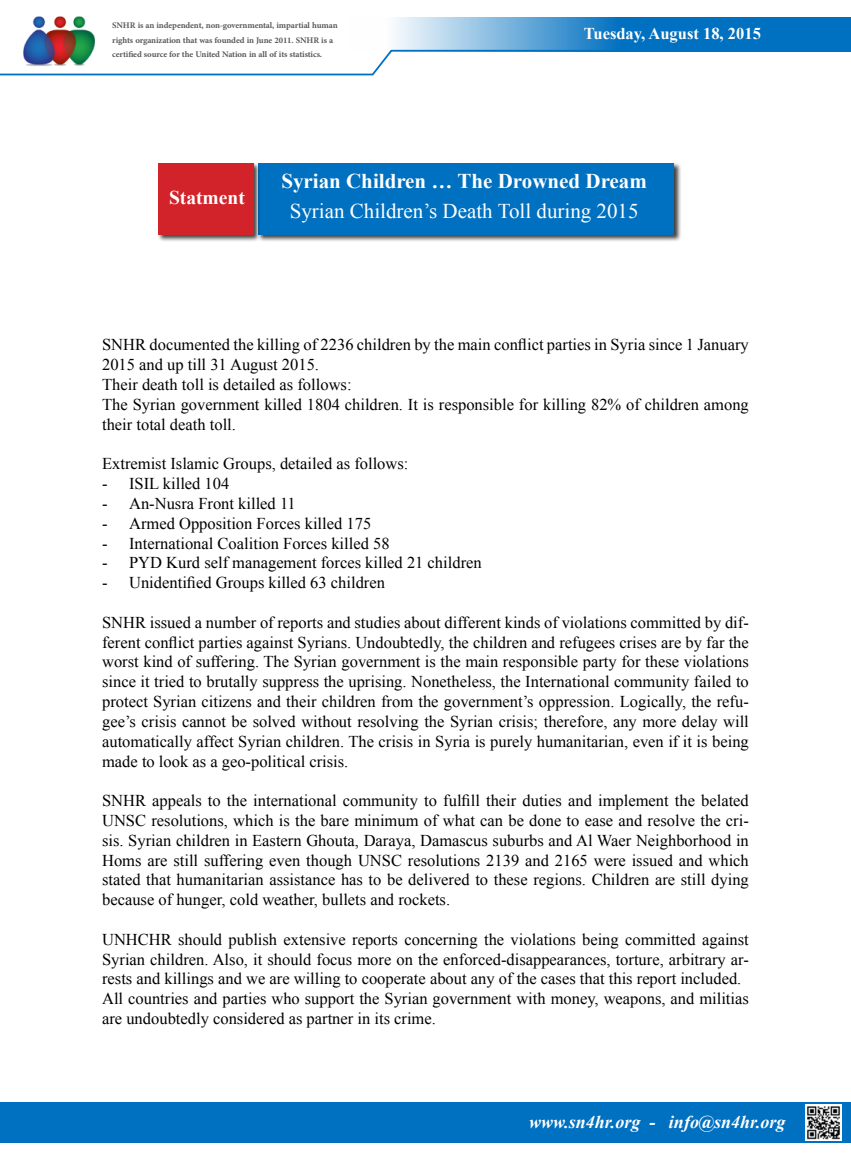
<style>
.page{position:relative;width:851px;height:1170px;background:#fff}
.page>*{position:absolute;margin:0;border:0;box-sizing:border-box;transform-origin:0 0}
.t1{font:21px "Times New Roman";color:#fff}
.t2{font:700 21px "Times New Roman";color:#fff}
.t3{font:700 19.5px "Times New Roman";color:#fff}
.t4{font:italic 700 18px "Times New Roman";color:#fff}
.t5{font:16.5px/19.8px "Times New Roman";color:#000}
.t6{font:700 16.5px "Times New Roman";color:#fff}
.t7{font:700 12px/14.4px "Adobe Arabic";letter-spacing:-.01em;color:#58595b}
</style>
<div class="page">
<img style="left:23px;top:16px;width:72px;height:33px">
<div style="left:0;top:1101px;width:850px;height:41px;background:#0070c0"></div>
<svg style="left:0;top:49px;width:392px;height:27px"></svg>
<img style="left:805px;top:1104px;width:36px;height:36px">
<svg style="left:349px;top:17px;width:501px;height:35px;background:#4b9ad2"></svg>
<div style="left:258px;top:163px;width:423px;height:79px;background:#000;opacity:.75"></div>
<div style="left:259px;top:163px;width:415px;height:72px;background:#0070c0"></div>
<div style="left:158px;top:163px;width:102px;height:79px;background:#000;opacity:.75"></div>
<div style="left:158px;top:163px;width:96px;height:72px;background:#d2232a"></div>
<p class="t7" style="left:112px;top:17px;width:227px">SNHR anis independent, non-governmental, impartial human rights organization that was founded in June 2011. SNHR ais certified source for the United Nation in all of its statistics.</p>
<p class="t6" style="left:584px;top:22px;width:178px">Tuesday, August 18, 2015</p>
<p class="t3" style="left:169px;top:184px;width:77px">Statment</p>
<p class="t2" style="left:281px;top:167px;width:367px">Syrian Children … The Drowned Dream</p>
<p class="t1" style="left:290px;top:197px;width:350px">Syrian Children s’ Death Toll during 2015</p>
<p class="t5" style="left:102px;top:335px;width:648px">SNHR documented the killing of 2236 children by the main conflict parties in Syria since 1 January 2015 and up till 31 August 2015.<br>Their death toll is detailed as follows:<br>The Syrian government killed 1804 children. It is responsible for killing 82% of children among their total death toll.</p>
<p class="t5" style="left:129px;top:453px;width:281px;text-indent:-27px">Extremist Islamic Groups, detailed as follows:<br>ISIL killed 104</p>
<p class="t5" style="left:102px;top:473px;width:7px">-</p>
<p class="t5" style="left:102px;top:493px;width:7px">-</p>
<p class="t5" style="left:102px;top:513px;width:7px">-</p>
<p class="t5" style="left:102px;top:533px;width:7px">-</p>
<p class="t5" style="left:102px;top:552px;width:7px">-</p>
<p class="t5" style="left:102px;top:572px;width:7px">-</p>
<p class="t5" style="left:129px;top:493px;width:168px">An-Nusra Front killed 11</p>
<p class="t5" style="left:129px;top:513px;width:243px">Armed Opposition Forces killed 175</p>
<p class="t5" style="left:129px;top:533px;width:262px">International Coalition Forces killed 58</p>
<p class="t5" style="left:129px;top:552px;width:354px">PYD Kurd self management forces killed 21 children</p>
<p class="t5" style="left:129px;top:572px;width:257px">Unidentified Groups killed 63 children</p>
<p class="t5" style="left:102px;top:612px;width:648px">SNHR issued a number of reports and studies about different kinds of violations committed by dif-</p>
<p class="t5" style="left:102px;top:651px;width:648px">worst kind of suffering. The Syrian government is the main responsible party for these violations since it tried to brutally suppress the uprising. Nonetheless, the International community failed to</p>
<p class="t5" style="left:102px;top:711px;width:648px">gee s’ crisis cannot be solved without resolving the Syrian crisis; therefore, any more delay will</p>
<p class="t5" style="left:102px;top:632px;width:648px">ferent conflict parties against Syrians. Undoubtedly, the children and refugees crises are by far the</p>
<p class="t5" style="left:102px;top:691px;width:648px">protect Syrian citizens and their children from the government s’ oppression. Logically, the refu-</p>
<p class="t5" style="left:102px;top:731px;width:648px">automatically affect Syrian children. The crisis in Syria is purely humanitarian, even if isit being made to look as a geo-political crisis.</p>
<p class="t5" style="left:102px;top:790px;width:648px">SNHR appeals to the international community to fulfill their duties and implement the belated</p>
<p class="t5" style="left:102px;top:830px;width:648px">sis. Syrian children in Eastern Ghouta, Daraya, Damascus suburbs and Al Waer Neighborhood in</p>
<p class="t5" style="left:102px;top:810px;width:648px">UNSC resolutions, which is the bare minimum of what can be done to ease and resolve the cri-</p>
<p class="t5" style="left:102px;top:849px;width:648px;text-align:justify">Homs are still suffering even though UNSC resolutions 2139 and 2165 were issued and which stated that humanitarian assistance has to be delivered to these regions. Children are still dying because of hunger, cold weather, bullets and rockets.</p>
<p class="t5" style="left:102px;top:929px;width:648px">UNHCHR should publish extensive reports concerning the violations being committed against</p>
<p class="t5" style="left:102px;top:968px;width:640px">rests and killings and we are willing to cooperate about any of the cases that this report included.</p>
<p class="t5" style="left:102px;top:948px;width:648px">Syrian children. Also it, should focus more on the enforced-disappearances, torture, arbitrary ar-</p>
<p class="t5" style="left:102px;top:988px;width:648px">All countries and parties who support the Syrian government with money, weapons, and militias are undoubtedly considered as partner in its crime.</p>
<p class="t4" style="left:529px;top:1108px;width:113px">www.sn4hr.org</p>
<p class="t4" style="left:649px;top:1108px;width:7px">-</p>
<p class="t4" style="left:669px;top:1108px;width:118px">info@sn4hr.org</p>
</div>
